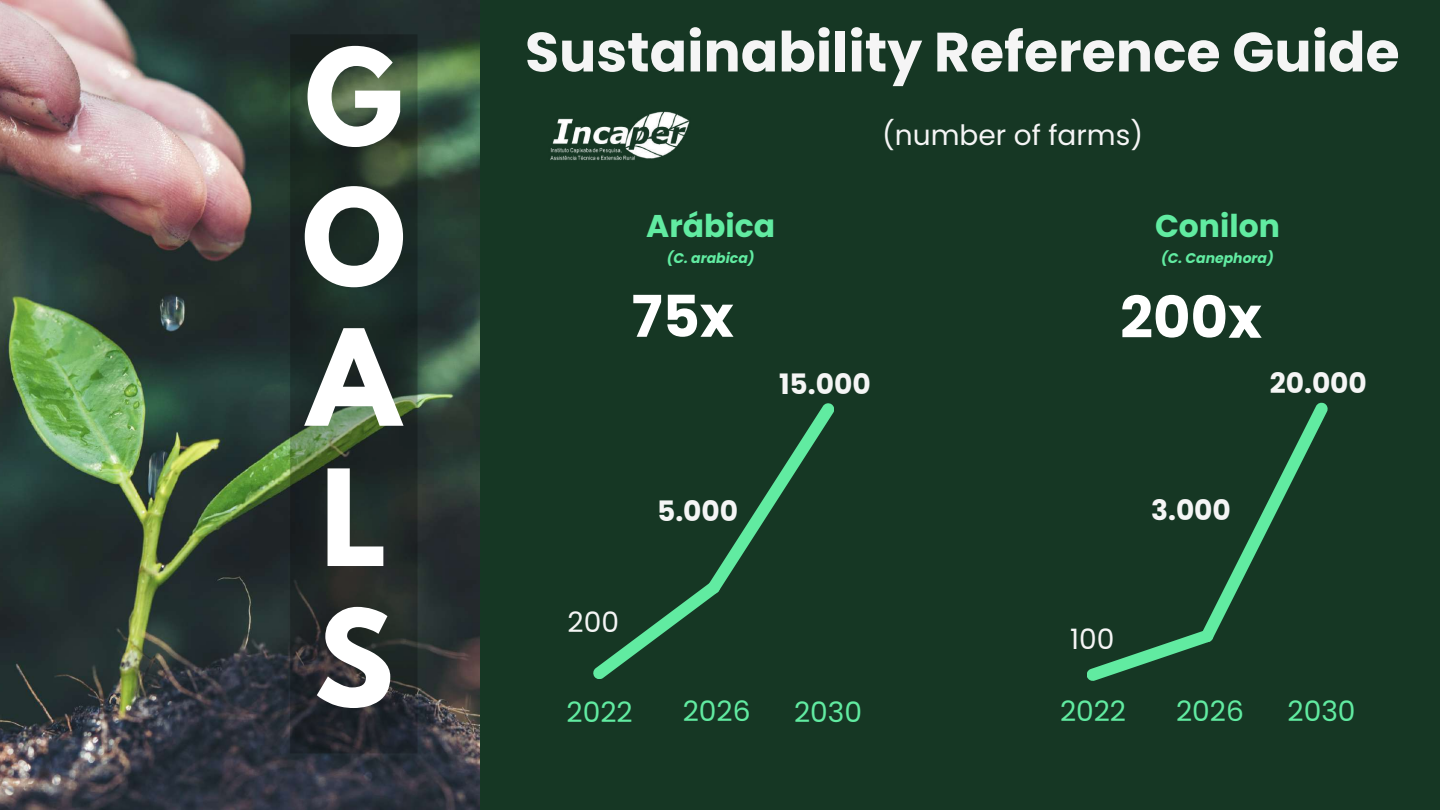
<style>
.page{position:relative;width:1440px;height:810px;background:#fff}
.page>*{position:absolute;margin:0;border:0;box-sizing:border-box;transform-origin:0 0}
.t1{font:700 118.3px/140.2px "League Spartan";color:#fff}
.t2{font:700 57.6px "Poppins";color:#fff}
.t3{font:700 55.3px "Poppins";color:#f5f5f5}
.t4{font:700 31.4px "Poppins";color:#61eba1}
.t5{font:28.1px "Poppins";color:#61eba1}
.t6{font:700 28.1px "Poppins";color:#f5f5f5}
.t7{font:28.1px "Poppins";color:#f5f5f5}
.t8{font:28px "Poppins";color:#f5f5f5}
.t9{font:italic 700 14px "Poppins";color:#61eba1}
</style>
<div class="page">
<div style="left:354px;top:0;width:1086px;height:810px;background:#163724"></div>
<svg style="left:593px;top:403px;width:241px;height:276px"></svg>
<img style="left:0;top:0;width:479px;height:810px">
<svg style="left:1087px;top:403px;width:241px;height:278px"></svg>
<svg style="left:290px;top:34px;width:128px;height:719px;fill:#1e2a27"></svg>
<img style="left:550px;top:111px;width:140px;height:49px">
<h1 class="t1" style="left:302px;top:43px;width:105px">G<br>O<br>A<br>L<br>S</h1>
<p class="t3" style="left:525px;top:13px;width:876px">Sustainability Reference Guide</p>
<p class="t8" style="left:882px;top:115px;width:262px">(number of farms)</p>
<p class="t4" style="left:646px;top:204px;width:130px">Arábica</p>
<p class="t9" style="left:667px;top:248px;width:89px">(C. arabica)</p>
<p class="t2" style="left:632px;top:276px;width:104px">75x</p>
<p class="t6" style="left:779px;top:364px;width:93px">15.000</p>
<p class="t4" style="left:1155px;top:204px;width:126px">Conilon</p>
<p class="t9" style="left:1161px;top:248px;width:114px">(C. Canephora)</p>
<p class="t2" style="left:1120px;top:277px;width:143px">200x</p>
<p class="t6" style="left:1270px;top:364px;width:99px">20.000</p>
<p class="t7" style="left:568px;top:602px;width:53px">200</p>
<p class="t6" style="left:657px;top:491px;width:83px">5.000</p>
<p class="t5" style="left:567px;top:692px;width:68px">2022</p>
<p class="t5" style="left:683px;top:692px;width:69px">2026</p>
<p class="t5" style="left:794px;top:692px;width:69px">2030</p>
<p class="t6" style="left:1151px;top:491px;width:81px">3.000</p>
<p class="t7" style="left:1070px;top:619px;width:46px">100</p>
<p class="t5" style="left:1060px;top:692px;width:68px">2022</p>
<p class="t5" style="left:1176px;top:691px;width:69px">2026</p>
<p class="t5" style="left:1288px;top:692px;width:69px">2030</p>
</div>
